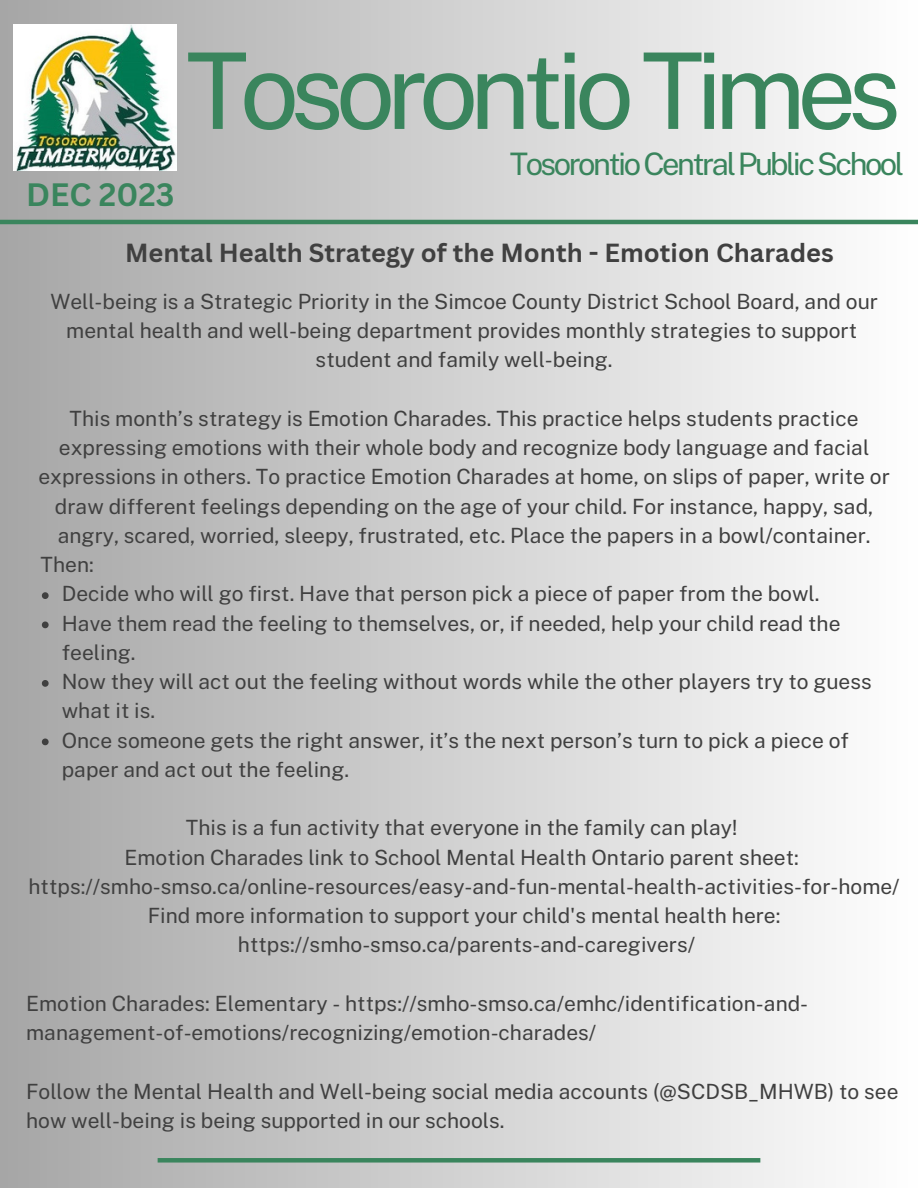
<style>
.page{position:relative;width:918px;height:1188px;background:#fff}
.page>*{position:absolute;margin:0;border:0;box-sizing:border-box;transform-origin:0 0}
.t1{font:105.6px "Public Sans";letter-spacing:-.08em;color:#3a855d}
.t2{font:700 31.5px "Canva Sans";color:#3a855d}
.t3{font:31.05px "Public Sans";letter-spacing:-.08em;color:#3a855d}
.t4{font:700 25.5px "Canva Sans";color:#404040}
.t5{font:21px/29.2px "Public Sans";color:#404040}
</style>
<div class="page">
<div style="left:0;top:0;width:918px;height:1188px;background:linear-gradient(to right,#a6a6a6,#fefefe)"></div>
<hr style="left:0;top:220px;width:918px;height:4px;background:#3a855d">
<img style="left:14px;top:25px;width:163px;height:146px">
<div style="left:158px;top:1158px;width:602px;height:5px;background:#3a855d"></div>
<svg style="left:42px;top:592px;width:7px;height:7px"></svg>
<svg style="left:42px;top:622px;width:7px;height:6px"></svg>
<svg style="left:42px;top:680px;width:7px;height:7px"></svg>
<svg style="left:42px;top:739px;width:7px;height:6px"></svg>
<p class="t1" style="left:186px;top:29px;width:718px">TosorontioTimes</p>
<p class="t3" style="left:510px;top:146px;width:396px">TosorontioCentralPublicSchool</p>
<p class="t2" style="left:26px;top:172px;width:150px">DEC 2023</p>
<p class="t4" style="left:125px;top:235px;width:710px">Mental Health Strategy of the Month - Emotion Charades</p>
<p class="t5" style="left:50px;top:287px;width:829px;text-align:center">Well-being is a Strategic Priority in the Simcoe County District School Board, and our mental health and well-being department provides monthly strategies to support</p>
<p class="t5" style="left:316px;top:345px;width:298px">student and family well-being.</p>
<p class="t5" style="left:38px;top:404px;width:853px;text-align:center">This month’s strategy is Emotion Charades. This practice helps students practice expressing emotions with their whole body and recognize body language and facial expressions in others. To practice Emotion Charades at home, on slips of paper, write or draw different feelings depending on the age of your child. For instance, happy, sad, angry, scared, worried, sleepy, frustrated, etc. Place the papers in a bowl/container.</p>
<p class="t5" style="left:41px;top:550px;width:55px">Then:</p>
<p class="t5" style="left:62px;top:579px;width:759px">Decide who will go first. Have that person pick a piece of paper from the bowl.</p>
<p class="t5" style="left:62px;top:608px;width:780px">Have them read the feeling to themselves, or, if needed, help your child read the feeling.</p>
<p class="t5" style="left:62px;top:667px;width:812px">Now they will act out the feeling without words while the other players try to guess what it is.</p>
<p class="t5" style="left:62px;top:725px;width:789px">Once someone gets the right answer, it’s the next person’s turn to pick a piece of paper and act out the feeling.</p>
<p class="t5" style="left:186px;top:813px;width:553px">This is a fun activity that everyone in the family can play!</p>
<p class="t5" style="left:124px;top:842px;width:676px">Emotion Charades link to School Mental Health Ontario parent sheet:</p>
<p class="t5" style="left:29px;top:872px;width:873px">https://smho-smso.ca/online-resources/easy-and-fun-mental-health-activities-for-home/</p>
<p class="t5" style="left:148px;top:901px;width:634px">Find more information to support your child's mental health here:</p>
<p class="t5" style="left:238px;top:930px;width:459px">https://smho-smso.ca/parents-and-caregivers/</p>
<p class="t5" style="left:26px;top:989px;width:784px">Emotion Charades: Elementary - https://smho-smso.ca/emhc/identification-and&shy;management-of-emotions/recognizing/emotion-charades/</p>
<p class="t5" style="left:26px;top:1076px;width:874px">Follow the Mental Health and Well-being social media accounts (@SCDSB_MHWB) to see how well-being is being supported in our schools.</p>
</div>
